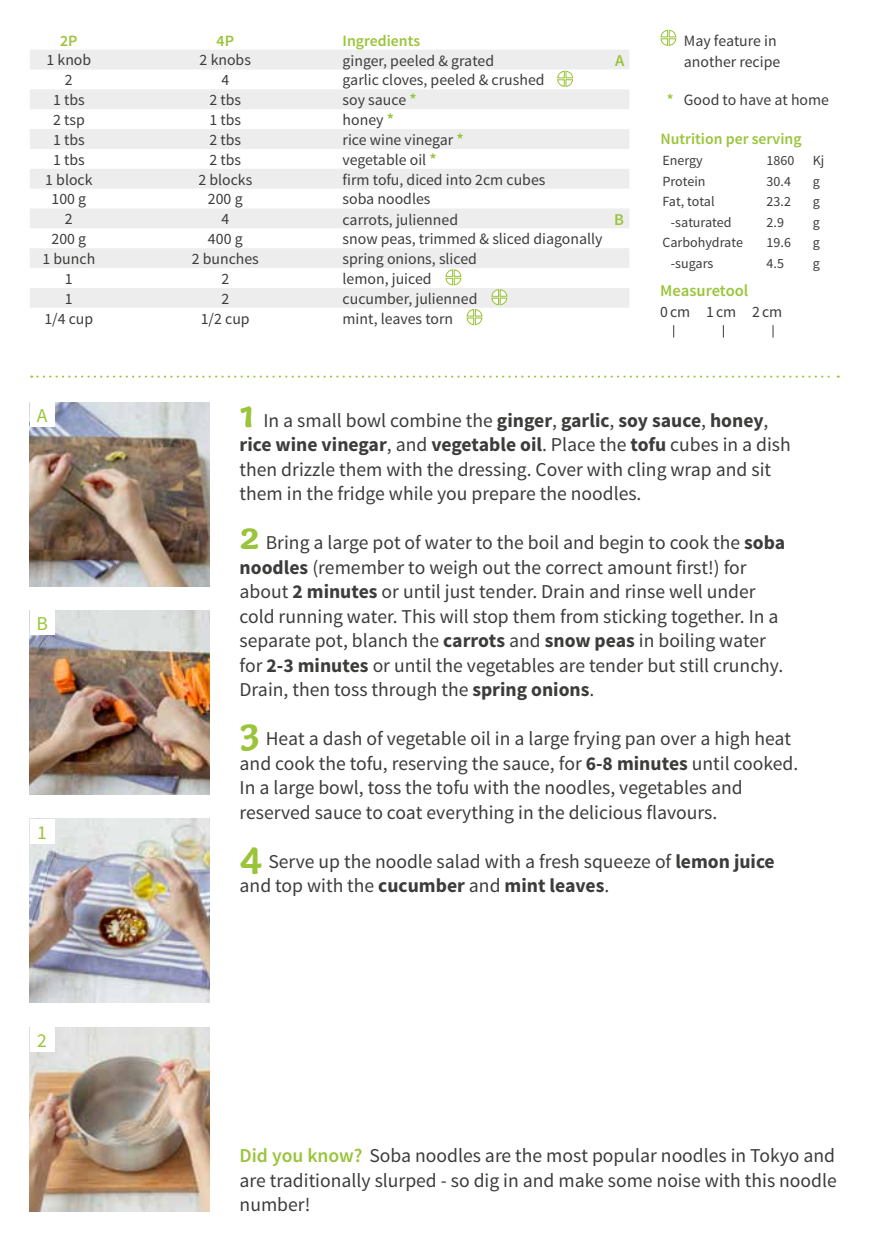
<style>
.page{position:relative;width:869px;height:1241px;background:#fff}
.page>*{position:absolute;margin:0;border:0;box-sizing:border-box;transform-origin:0 0}
.t1{font:19.6px/24.5px "Source Sans Pro";color:#3c3c3b}
.t2{font:19.6px "Source Sans Pro";color:#9ac43a}
.t3{font:600 16.45px "Source Sans Pro";color:#9ac43a}
.t4{font:15.75px/21px "Source Sans Pro";color:#3c3c3b}
.t5{font:600 15.75px "Source Sans Pro";color:#9ac43a}
.t6{font:15.75px "Source Sans Pro";letter-spacing:.06em;color:#3c3c3b}
.t7{font:14px "Source Sans Pro";color:#3c3c3b}
.s1{font-weight:600;font-size:16.45px;color:#9ac43a}
.s2{font-weight:600;color:#9ac43a}
.s3{font-family:"Capucine Basic";font-weight:700;font-size:41.12px;color:#9ac43a}
.s4{font-weight:700}
</style>
<div class="page">
<img style="left:30px;top:818px;width:180px;height:184px">
<img style="left:30px;top:1027px;width:180px;height:183px">
<img style="left:30px;top:402px;width:180px;height:184px">
<img style="left:30px;top:610px;width:180px;height:184px">
<svg style="left:31px;top:375px;width:807px;height:2px"></svg>
<svg style="left:660px;top:29px;width:16px;height:17px"></svg>
<svg style="left:673px;top:325px;width:1px;height:12px"></svg>
<svg style="left:722px;top:325px;width:1px;height:12px"></svg>
<svg style="left:772px;top:325px;width:1px;height:12px"></svg>
<svg style="left:30px;top:50px;width:599px;height:258px;fill:#ededed"></svg>
<div style="left:30px;top:402px;width:25px;height:25px;background:#fff"></div>
<div style="left:30px;top:610px;width:25px;height:25px;background:#fff"></div>
<div style="left:30px;top:818px;width:25px;height:25px;background:#fff"></div>
<div style="left:30px;top:1027px;width:25px;height:24px;background:#fff"></div>
<svg style="left:556px;top:70px;width:17px;height:17px"></svg>
<svg style="left:444px;top:269px;width:17px;height:17px"></svg>
<svg style="left:490px;top:288px;width:17px;height:18px"></svg>
<svg style="left:466px;top:309px;width:17px;height:16px"></svg>
<p class="t5" style="left:60px;top:30px;width:19px">2P</p>
<p class="t5" style="left:216px;top:30px;width:19px">4P</p>
<p class="t5" style="left:342px;top:30px;width:79px">Ingredients</p>
<p class="t4" style="left:46px;top:50px;width:46px">1 knob</p>
<p class="t4" style="left:199px;top:50px;width:53px">2 knobs</p>
<p class="t4" style="left:342px;top:50px;width:153px">ginger, peeled &amp; grated</p>
<p class="t3" style="left:614px;top:50px;width:11px">A</p>
<p class="t4" style="left:65px;top:70px;width:9px">2</p>
<p class="t4" style="left:221px;top:70px;width:9px">4</p>
<p class="t4" style="left:342px;top:70px;width:203px">garlic cloves, peeled &amp; crushed</p>
<p class="t4" style="left:53px;top:90px;width:33px">1 tbs</p>
<p class="t4" style="left:209px;top:90px;width:33px">2 tbs</p>
<p class="t4" style="left:342px;top:90px;width:75px">soy sauce <span class="s1">*</span></p>
<p class="t4" style="left:53px;top:110px;width:33px">2 tsp</p>
<p class="t4" style="left:209px;top:110px;width:33px">1 tbs</p>
<p class="t4" style="left:342px;top:110px;width:53px">honey <span class="s1">*</span></p>
<p class="t4" style="left:53px;top:129px;width:33px">1 tbs</p>
<p class="t4" style="left:209px;top:129px;width:33px">2 tbs</p>
<p class="t4" style="left:342px;top:130px;width:123px">rice wine vinegar <span class="s1">*</span></p>
<p class="t4" style="left:53px;top:149px;width:33px">1 tbs</p>
<p class="t4" style="left:209px;top:149px;width:33px">2 tbs</p>
<p class="t4" style="left:342px;top:149px;width:96px">vegetable oil <span class="s1">*</span></p>
<p class="t4" style="left:45px;top:169px;width:49px">1 block</p>
<p class="t4" style="left:198px;top:169px;width:55px">2 blocks</p>
<p class="t4" style="left:342px;top:169px;width:204px">firm tofu, diced into 2cm cubes</p>
<p class="t4" style="left:52px;top:189px;width:36px">100 g</p>
<p class="t4" style="left:208px;top:189px;width:36px">200 g</p>
<p class="t4" style="left:342px;top:189px;width:89px">soba noodles</p>
<p class="t4" style="left:65px;top:209px;width:9px">2</p>
<p class="t4" style="left:221px;top:209px;width:9px">4</p>
<p class="t4" style="left:342px;top:209px;width:117px">carrots, julienned</p>
<p class="t3" style="left:614px;top:209px;width:11px">B</p>
<p class="t4" style="left:52px;top:229px;width:36px">200 g</p>
<p class="t4" style="left:208px;top:229px;width:36px">400 g</p>
<p class="t4" style="left:342px;top:229px;width:261px">snow peas, trimmed &amp; sliced diagonally</p>
<p class="t4" style="left:42px;top:248px;width:54px">1 bunch</p>
<p class="t4" style="left:192px;top:248px;width:69px">2 bunches</p>
<p class="t4" style="left:342px;top:248px;width:136px">spring onions, sliced</p>
<p class="t4" style="left:65px;top:268px;width:9px">1</p>
<p class="t4" style="left:221px;top:268px;width:9px">2</p>
<p class="t4" style="left:342px;top:268px;width:90px">lemon, juiced</p>
<p class="t4" style="left:65px;top:288px;width:9px">1</p>
<p class="t4" style="left:221px;top:288px;width:9px">2</p>
<p class="t4" style="left:342px;top:288px;width:136px">cucumber, julienned</p>
<p class="t4" style="left:44px;top:308px;width:50px">1/4 cup</p>
<p class="t4" style="left:201px;top:308px;width:50px">1/2 cup</p>
<p class="t4" style="left:342px;top:308px;width:112px">mint, leaves torn</p>
<p class="t4" style="left:683px;top:30px;width:98px">May feature in another recipe</p>
<p class="t4" style="left:666px;top:90px;width:164px"><span class="s2">*</span> Good to have at home</p>
<p class="t5" style="left:660px;top:129px;width:143px">Nutrition per serving</p>
<p class="t7" style="left:662px;top:152px;width:42px">Energy</p>
<p class="t7" style="left:766px;top:152px;width:29px">1860</p>
<p class="t7" style="left:812px;top:152px;width:13px">Kj</p>
<p class="t7" style="left:662px;top:172px;width:45px">Protein</p>
<p class="t7" style="left:766px;top:172px;width:26px">30.4</p>
<p class="t7" style="left:812px;top:172px;width:9px">g</p>
<p class="t7" style="left:662px;top:193px;width:54px">Fat, total</p>
<p class="t7" style="left:766px;top:193px;width:26px">23.2</p>
<p class="t7" style="left:812px;top:193px;width:9px">g</p>
<p class="t7" style="left:670px;top:213px;width:62px">-saturated</p>
<p class="t7" style="left:766px;top:213px;width:19px">2.9</p>
<p class="t7" style="left:812px;top:213px;width:9px">g</p>
<p class="t7" style="left:662px;top:234px;width:82px">Carbohydrate</p>
<p class="t7" style="left:766px;top:234px;width:26px">19.6</p>
<p class="t7" style="left:812px;top:234px;width:9px">g</p>
<p class="t7" style="left:670px;top:254px;width:44px">-sugars</p>
<p class="t7" style="left:766px;top:254px;width:19px">4.5</p>
<p class="t7" style="left:812px;top:254px;width:9px">g</p>
<p class="t3" style="left:660px;top:280px;width:89px">Measuretool</p>
<p class="t6" style="left:660px;top:301px;width:123px">0cm 1cm 2cm</p>
<p class="t2" style="left:37px;top:403px;width:12px">A</p>
<p class="t2" style="left:36px;top:611px;width:13px">B</p>
<p class="t2" style="left:37px;top:819px;width:11px">1</p>
<p class="t2" style="left:37px;top:1028px;width:11px">2</p>
<p class="t1" style="left:239px;top:408px;width:552px"><span class="s3">1</span> In a small bowl combine the <span class="s4">ginger</span>, <span class="s4">garlic</span>, <span class="s4">soy sauce</span>, <span class="s4">honey</span>, <span class="s4">rice wine vinegar</span>, and <span class="s4">vegetable oil</span>. Place the <span class="s4">tofu</span> cubes in a dish then drizzle them with the dressing. Cover with cling wrap and sit them in the fridge while you prepare the noodles.</p>
<p class="t1" style="left:239px;top:530px;width:547px"><span class="s3">2</span> Bring a large pot of water to the boil and begin to cook the <span class="s4">soba noodles</span> (remember to weigh out the correct amount first!) for about <span class="s4">2 minutes</span> or until just tender. Drain and rinse well under cold running water. This will stop them from sticking together. In a separate pot, blanch the <span class="s4">carrots</span> and <span class="s4">snow peas</span> in boiling water for <span class="s4">2-3 minutes</span> or until the vegetables are tender but still crunchy.<br>Drain, then toss through the <span class="s4">spring onions</span>.</p>
<p class="t1" style="left:239px;top:726px;width:560px"><span class="s3">3</span> Heat a dash of vegetable oil in a large frying pan over a high heat and cook the tofu, reserving the sauce, for <span class="s4">6-8 minutes</span> until cooked.<br>In a large bowl, toss the tofu with the noodles, vegetables and reserved sauce to coat everything in the delicious flavours.</p>
<p class="t1" style="left:239px;top:849px;width:536px"><span class="s3">4</span> Serve up the noodle salad with a fresh squeeze of <span class="s4">lemon juice </span>and top with the <span class="s4">cucumber</span> and <span class="s4">mint leaves</span>.</p>
<p class="t1" style="left:239px;top:1143px;width:598px;text-align:justify"><span class="s2">Did you know?</span> Soba noodles are the most popular noodles in Tokyo and are traditionally slurped - so dig in and make some noise with this noodle number!</p>
</div>
